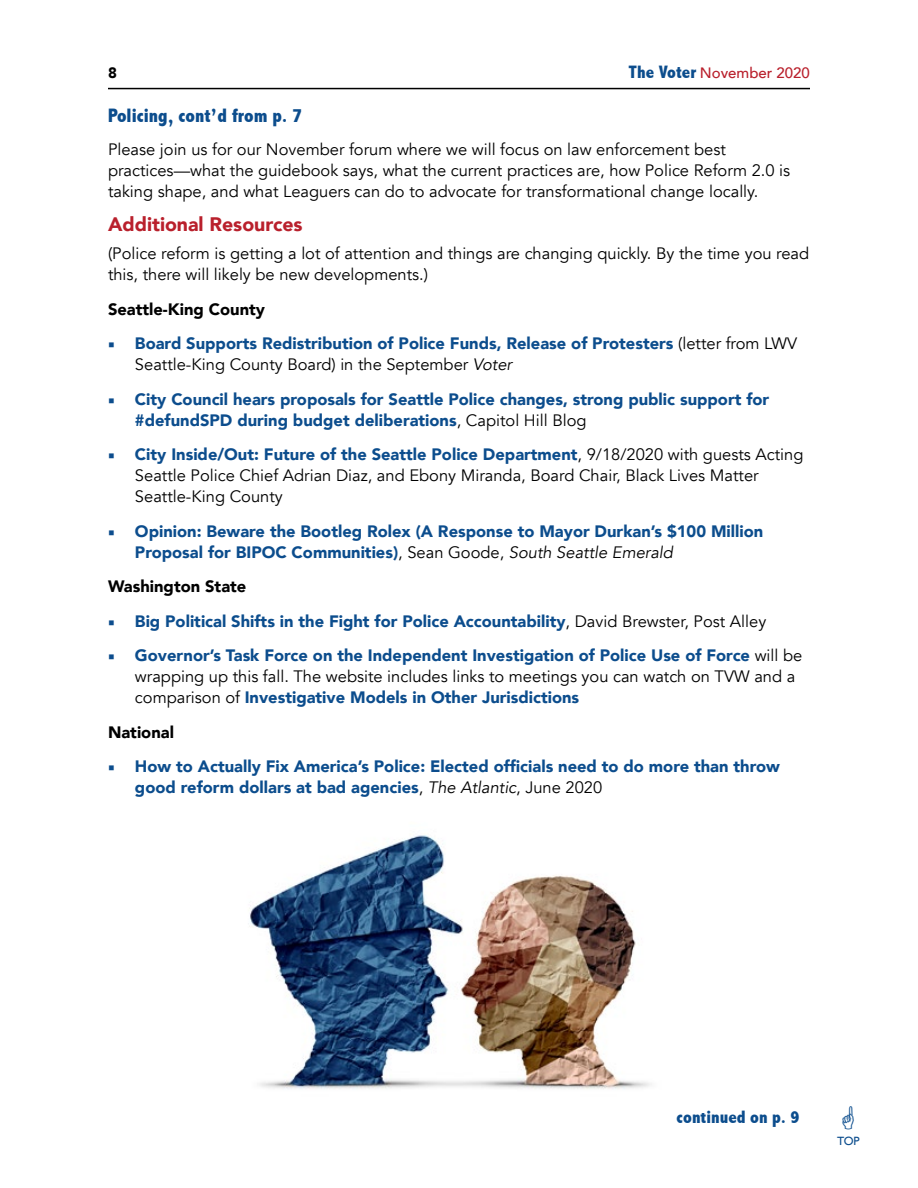
<style>
.page{position:relative;width:918px;height:1188px;background:#fff}
.page>*{position:absolute;margin:0;border:0;box-sizing:border-box;transform-origin:0 0}
.t1{font:800 condensed 19.5px "Abadi";color:#0c4d8d}
.t2{font:900 19.5px "Avenir";color:#b9202c}
.t3{font:800 condensed 18px "Abadi";color:#0c4d8d}
.t4{font:900 16.5px/21px "Avenir";color:#0c4d8d}
.t5{font:16.5px/21px "Avenir";color:#000}
.t6{font:900 16.5px "Avenir";color:#000}
.t7{font:500 15px "Avenir";color:#b9202c}
.t8{font:900 15px "Avenir";color:#000}
.t9{font:12px "Gill Sans";color:#0c4d8d}
.s1{font-family:"Abadi";font-weight:800;font-stretch:condensed;font-size:18px;color:#0c4d8d}
.s2{font-family:"Minion Pro";font-weight:400}
.s3{font-weight:400;color:#000}
.s4{font-weight:400;font-style:italic;color:#000}
.s5{font-family:"Minion Pro";color:#0c4d8d}
.s6{font-weight:900;color:#0c4d8d}
</style>
<div class="page">
<hr style="left:108px;top:88px;width:702px;height:1px;background:#000">
<img style="left:249px;top:835px;width:403px;height:254px">
<p class="t8" style="left:108px;top:60px;width:10px">8</p>
<p class="t7" style="left:628px;top:60px;width:183px"><span class="s1">The Voter</span> November 2020</p>
<p class="t1" style="left:108px;top:105px;width:196px">Policing, cont’d from p. 7</p>
<p class="t5" style="left:108px;top:139px;width:684px">Please join us for our November forum where we will focus on law enforcement best practices—what the guidebook says, what the current practices are, how Police Reform 2.0 is taking shape, and what Leaguers can do to advocate for transformational change locally.</p>
<p class="t2" style="left:108px;top:208px;width:196px">Additional Resources</p>
<p class="t5" style="left:108px;top:243px;width:703px">(Police reform is getting a lot of attention and things are changing quickly. By the time you read this, there will likely be new developments.)</p>
<p class="t6" style="left:108px;top:295px;width:159px">Seattle-King County</p>
<p class="t4" style="left:135px;top:332px;width:664px;text-indent:-27px"><span class="s2">■</span> Board Supports Redistribution of Police Funds, Release of Protesters <span class="s3">(letter from LWV<br>Seattle-King County Board) in the September</span> <span class="s4">Voter</span></p>
<p class="t4" style="left:135px;top:388px;width:636px;text-indent:-27px"><span class="s2">■</span> City Council hears proposals for Seattle Police changes, strong public support for #defundSPD during budget deliberations<span class="s3">, Capitol Hill Blog</span></p>
<p class="t5" style="left:135px;top:444px;width:670px;text-indent:-27px"><span class="s5">■</span> <span class="s6">City Inside/Out: Future of the Seattle Police Department</span>, 9/18/2020 with guests Acting<br>Seattle Police Chief Adrian Diaz, and Ebony Miranda, Board Chair, Black Lives Matter<br>Seattle-King County</p>
<p class="t4" style="left:135px;top:520px;width:630px;text-indent:-27px"><span class="s2">■</span> Opinion: Beware the Bootleg Rolex (A Response to Mayor Durkan’s $100 Million<br>Proposal for BIPOC Communities)<span class="s3">, Sean Goode,</span> <span class="s4">South Seattle Emerald</span></p>
<p class="t6" style="left:108px;top:572px;width:140px">Washington State</p>
<p class="t4" style="left:108px;top:610px;width:660px"><span class="s2">■</span> Big Political Shifts in the Fight for Police Accountability<span class="s3">, David Brewster, Post Alley</span></p>
<p class="t4" style="left:135px;top:644px;width:669px;text-indent:-27px"><span class="s2">■</span> Governor’s Task Force on the Independent Investigation of Police Use of Force <span class="s3">will be wrapping up this fall. The website includes links to meetings you can watch on TVW and a comparison of</span> Investigative Models in Other Jurisdictions</p>
<p class="t6" style="left:108px;top:718px;width:67px">National</p>
<p class="t4" style="left:135px;top:755px;width:646px;text-indent:-27px"><span class="s2">■</span> How to Actually Fix America’s Police: Elected officials need to do more than throw good reform dollars at bad agencies<span class="s3">,</span> <span class="s4">The Atlantic</span><span class="s3">, June 2020</span></p>
<p class="t3" style="left:677px;top:1106px;width:125px">continued on p. 9</p>
<p class="t9" style="left:837px;top:1133px;width:24px">TOP</p>
</div>
